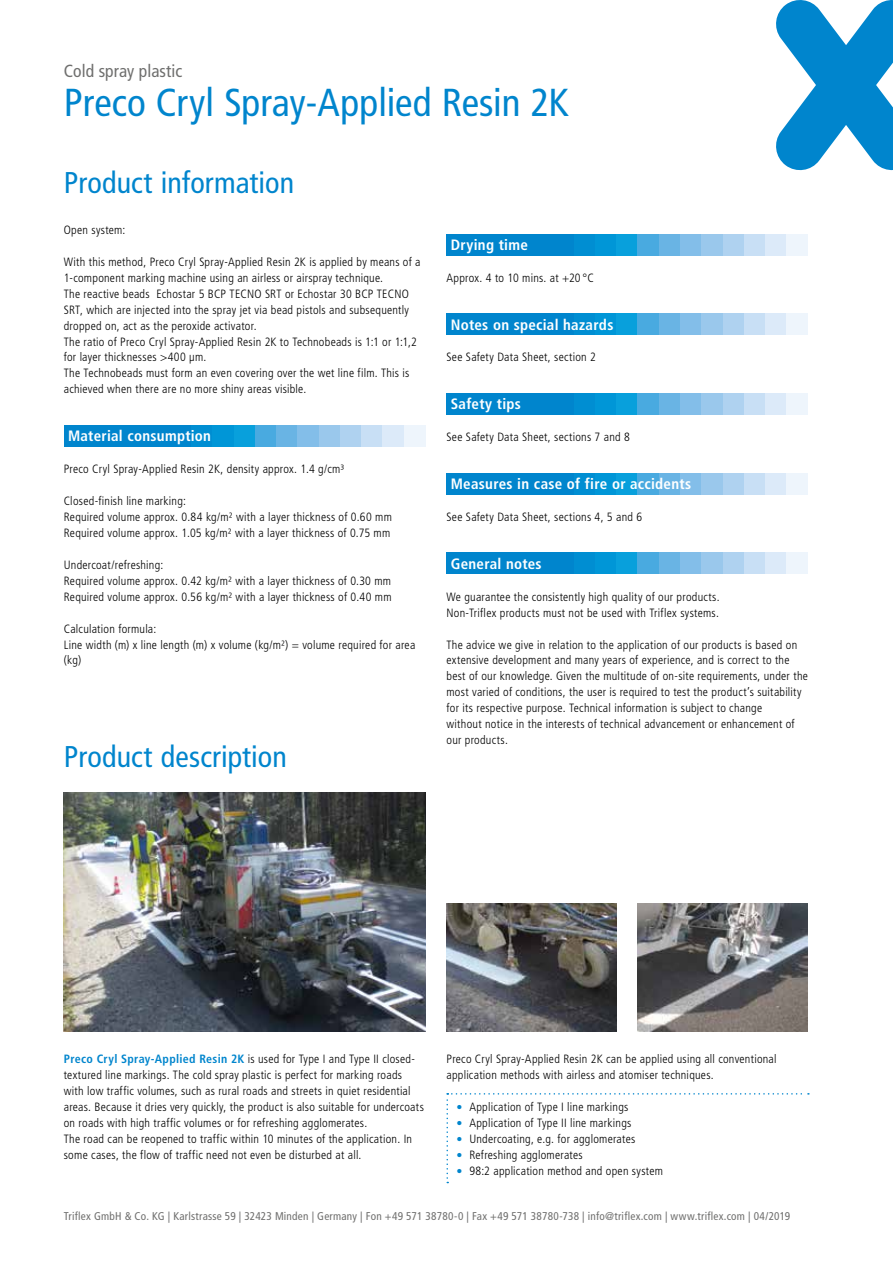
<style>
.page{position:relative;width:893px;height:1263px;background:#fff}
.page>*{position:absolute;margin:0;border:0;box-sizing:border-box;transform-origin:0 0}
.t1{font:condensed 39px "Frutiger LT Pro";color:#0085cd}
.t2{font:condensed 30px "Frutiger LT Pro";letter-spacing:.005em;color:#0085cd}
.t3{font:condensed 17.55px "Frutiger LT Pro";letter-spacing:.005em;color:#6f6f6e}
.t4{font:700 condensed 15px "Frutiger LT Pro";letter-spacing:.02em;color:#fff}
.t5{font:300 condensed 12px/15.9px "Frutiger LT Pro";letter-spacing:.02em;color:#000}
.t6{font:condensed 11.25px "Frutiger LT Pro";letter-spacing:.02em;color:#6f6f6e}
.s1{font-weight:700;color:#0085cd}
</style>
<div class="page">
<svg style="left:776px;top:0;width:117px;height:170px"></svg>
<div style="left:64px;top:425px;width:127px;height:21px;background:#0085cd"></div>
<div style="left:191px;top:425px;width:22px;height:21px;background:#008ed2"></div>
<div style="left:213px;top:425px;width:21px;height:21px;background:#0096d7"></div>
<div style="left:234px;top:425px;width:21px;height:21px;background:#08a0dc"></div>
<div style="left:255px;top:425px;width:21px;height:21px;background:#49aae0"></div>
<div style="left:276px;top:425px;width:22px;height:21px;background:#69b4e4"></div>
<div style="left:298px;top:425px;width:21px;height:21px;background:#83bee9"></div>
<div style="left:319px;top:425px;width:21px;height:21px;background:#9ac8ec"></div>
<div style="left:340px;top:425px;width:21px;height:21px;background:#afd2f0"></div>
<div style="left:361px;top:425px;width:22px;height:21px;background:#c8dff5"></div>
<div style="left:383px;top:425px;width:21px;height:21px;background:#dceaf9"></div>
<div style="left:404px;top:425px;width:21px;height:21px;background:#eef5fc"></div>
<div style="left:446px;top:234px;width:128px;height:21px;background:#0085cd"></div>
<div style="left:574px;top:234px;width:21px;height:21px;background:#008ed2"></div>
<div style="left:595px;top:234px;width:22px;height:21px;background:#0096d7"></div>
<div style="left:617px;top:234px;width:21px;height:21px;background:#08a0dc"></div>
<div style="left:638px;top:234px;width:21px;height:21px;background:#49aae0"></div>
<div style="left:659px;top:234px;width:21px;height:21px;background:#69b4e4"></div>
<div style="left:680px;top:234px;width:22px;height:21px;background:#83bee9"></div>
<div style="left:702px;top:234px;width:21px;height:21px;background:#9ac8ec"></div>
<div style="left:723px;top:234px;width:21px;height:21px;background:#afd2f0"></div>
<div style="left:744px;top:234px;width:21px;height:21px;background:#c8dff5"></div>
<div style="left:765px;top:234px;width:22px;height:21px;background:#dceaf9"></div>
<div style="left:787px;top:234px;width:21px;height:21px;background:#eef5fc"></div>
<div style="left:446px;top:314px;width:128px;height:21px;background:#0085cd"></div>
<div style="left:574px;top:314px;width:21px;height:21px;background:#008ed2"></div>
<div style="left:595px;top:314px;width:22px;height:21px;background:#0096d7"></div>
<div style="left:617px;top:314px;width:21px;height:21px;background:#08a0dc"></div>
<div style="left:638px;top:314px;width:21px;height:21px;background:#49aae0"></div>
<div style="left:659px;top:314px;width:21px;height:21px;background:#69b4e4"></div>
<div style="left:680px;top:314px;width:22px;height:21px;background:#83bee9"></div>
<div style="left:702px;top:314px;width:21px;height:21px;background:#9ac8ec"></div>
<div style="left:723px;top:314px;width:21px;height:21px;background:#afd2f0"></div>
<div style="left:744px;top:314px;width:21px;height:21px;background:#c8dff5"></div>
<div style="left:765px;top:314px;width:22px;height:21px;background:#dceaf9"></div>
<div style="left:787px;top:314px;width:21px;height:21px;background:#eef5fc"></div>
<div style="left:446px;top:393px;width:128px;height:22px;background:#0085cd"></div>
<div style="left:574px;top:393px;width:21px;height:22px;background:#008ed2"></div>
<div style="left:595px;top:393px;width:22px;height:22px;background:#0096d7"></div>
<div style="left:617px;top:393px;width:21px;height:22px;background:#08a0dc"></div>
<div style="left:638px;top:393px;width:21px;height:22px;background:#49aae0"></div>
<div style="left:659px;top:393px;width:21px;height:22px;background:#69b4e4"></div>
<div style="left:680px;top:393px;width:22px;height:22px;background:#83bee9"></div>
<div style="left:702px;top:393px;width:21px;height:22px;background:#9ac8ec"></div>
<div style="left:723px;top:393px;width:21px;height:22px;background:#afd2f0"></div>
<div style="left:744px;top:393px;width:21px;height:22px;background:#c8dff5"></div>
<div style="left:765px;top:393px;width:22px;height:22px;background:#dceaf9"></div>
<div style="left:787px;top:393px;width:21px;height:22px;background:#eef5fc"></div>
<div style="left:446px;top:473px;width:128px;height:21px;background:#0085cd"></div>
<div style="left:574px;top:473px;width:21px;height:21px;background:#008ed2"></div>
<div style="left:595px;top:473px;width:22px;height:21px;background:#0096d7"></div>
<div style="left:617px;top:473px;width:21px;height:21px;background:#08a0dc"></div>
<div style="left:638px;top:473px;width:21px;height:21px;background:#49aae0"></div>
<div style="left:659px;top:473px;width:21px;height:21px;background:#69b4e4"></div>
<div style="left:680px;top:473px;width:22px;height:21px;background:#83bee9"></div>
<div style="left:702px;top:473px;width:21px;height:21px;background:#9ac8ec"></div>
<div style="left:723px;top:473px;width:21px;height:21px;background:#afd2f0"></div>
<div style="left:744px;top:473px;width:21px;height:21px;background:#c8dff5"></div>
<div style="left:765px;top:473px;width:22px;height:21px;background:#dceaf9"></div>
<div style="left:787px;top:473px;width:21px;height:21px;background:#eef5fc"></div>
<div style="left:446px;top:553px;width:128px;height:21px;background:#0085cd"></div>
<div style="left:574px;top:553px;width:21px;height:21px;background:#008ed2"></div>
<div style="left:595px;top:553px;width:22px;height:21px;background:#0096d7"></div>
<div style="left:617px;top:553px;width:21px;height:21px;background:#08a0dc"></div>
<div style="left:638px;top:553px;width:21px;height:21px;background:#49aae0"></div>
<div style="left:659px;top:553px;width:21px;height:21px;background:#69b4e4"></div>
<div style="left:680px;top:553px;width:22px;height:21px;background:#83bee9"></div>
<div style="left:702px;top:553px;width:21px;height:21px;background:#9ac8ec"></div>
<div style="left:723px;top:553px;width:21px;height:21px;background:#afd2f0"></div>
<div style="left:744px;top:553px;width:21px;height:21px;background:#c8dff5"></div>
<div style="left:765px;top:553px;width:22px;height:21px;background:#dceaf9"></div>
<div style="left:787px;top:553px;width:21px;height:21px;background:#eef5fc"></div>
<img style="left:64px;top:792px;width:361px;height:239px">
<img style="left:638px;top:904px;width:170px;height:127px">
<img style="left:446px;top:904px;width:171px;height:127px">
<svg style="left:446px;top:1093px;width:363px;height:90px"></svg>
<h3 class="t3" style="left:64px;top:61px;width:120px">Cold spray plastic</h3>
<h1 class="t1" style="left:64px;top:80px;width:507px">Preco Cryl Spray-Applied Resin 2K</h1>
<h2 class="t2" style="left:64px;top:165px;width:232px">Product information</h2>
<p class="t5" style="left:64px;top:222px;width:63px">Open system:</p>
<p class="t5" style="left:64px;top:254px;width:358px">With this method, Preco Cryl Spray-Applied Resin 2K is applied by means of a 1-component marking machine using an airless or airspray technique.<br>The reactive beads Echostar 5 BCP TECNO SRT or Echostar 30 BCP TECNO SRT, which are injected into the spray jet via bead pistols and subsequently dropped on, act as the peroxide activator.<br>The ratio of Preco Cryl Spray-Applied Resin 2K to Technobeads is 1:1 or 1:1,2 for layer thicknesses &gt;400 µm.<br>The Technobeads must form an even covering over the wet line film. This is achieved when there are no more shiny areas visible.</p>
<p class="t4" style="left:68px;top:427px;width:145px">Material consumption</p>
<p class="t5" style="left:64px;top:461px;width:282px">Preco Cryl Spray-Applied Resin 2K, density approx. 1.4 g/cm³</p>
<p class="t5" style="left:64px;top:493px;width:330px">Closed-finish line marking:<br>Required volume approx. 0.84 kg/m² with a layer thickness of 0.60 mm<br>Required volume approx. 1.05 kg/m² with a layer thickness of 0.75 mm</p>
<p class="t5" style="left:64px;top:557px;width:329px">Undercoat/refreshing:<br>Required volume approx. 0.42 kg/m² with a layer thickness of 0.30 mm<br>Required volume approx. 0.56 kg/m² with a layer thickness of 0.40 mm</p>
<p class="t5" style="left:64px;top:621px;width:353px">Calculation formula:<br>Line width (m) x line length (m) x volume (kg/m²) = volume required for area (kg)</p>
<h2 class="t2" style="left:64px;top:739px;width:225px">Product description</h2>
<p class="t4" style="left:451px;top:236px;width:79px">Drying time</p>
<p class="t5" style="left:446px;top:270px;width:149px">Approx. 4 to 10 mins. at +20 °C</p>
<p class="t4" style="left:451px;top:315px;width:164px">Notes on special hazards</p>
<p class="t5" style="left:446px;top:349px;width:151px">See Safety Data Sheet, section 2</p>
<p class="t4" style="left:451px;top:395px;width:72px">Safety tips</p>
<p class="t5" style="left:446px;top:429px;width:185px">See Safety Data Sheet, sections 7 and 8</p>
<p class="t4" style="left:451px;top:475px;width:242px">Measures in case of fire or accidents</p>
<p class="t5" style="left:446px;top:509px;width:197px">See Safety Data Sheet, sections 4, 5 and 6</p>
<p class="t4" style="left:451px;top:555px;width:92px">General notes</p>
<p class="t5" style="left:446px;top:589px;width:275px">We guarantee the consistently high quality of our products.<br>Non-Triflex products must not be used with Triflex systems.</p>
<p class="t5" style="left:446px;top:636px;width:363px">The advice we give in relation to the application of our products is based on extensive development and many years of experience, and is correct to the best of our knowledge. Given the multitude of on-site requirements, under the most varied of conditions, the user is required to test the product’s suitability for its respective purpose. Technical information is subject to change<br>without notice in the interests of technical advancement or enhancement of our products.</p>
<p class="t5" style="left:64px;top:1051px;width:362px"><span class="s1">Preco Cryl Spray-Applied Resin 2K</span> is used for Type I and Type II closed&shy;textured line markings. The cold spray plastic is perfect for marking roads with low traffic volumes, such as rural roads and streets in quiet residential areas. Because it dries very quickly, the product is also suitable for undercoats on roads with high traffic volumes or for refreshing agglomerates.<br>The road can be reopened to traffic within 10 minutes of the application. In some cases, the flow of traffic need not even be disturbed at all.</p>
<p class="t5" style="left:446px;top:1051px;width:332px">Preco Cryl Spray-Applied Resin 2K can be applied using all conventional application methods with airless and atomiser techniques.</p>
<p class="t5" style="left:469px;top:1099px;width:195px">Application of Type I line markings Application of Type II line markings Undercoating, e.g. for agglomerates Refreshing agglomerates<br>98:2 application method and open system</p>
<p class="t6" style="left:64px;top:1210px;width:728px">Triflex GmbH &amp; Co. KG | Karlstrasse 59 | 32423 Minden | Germany | Fon +49 571 38780-0 | Fax +49 571 38780-738 | info@triflex.com | www.triflex.com | 04/2019</p>
</div>
